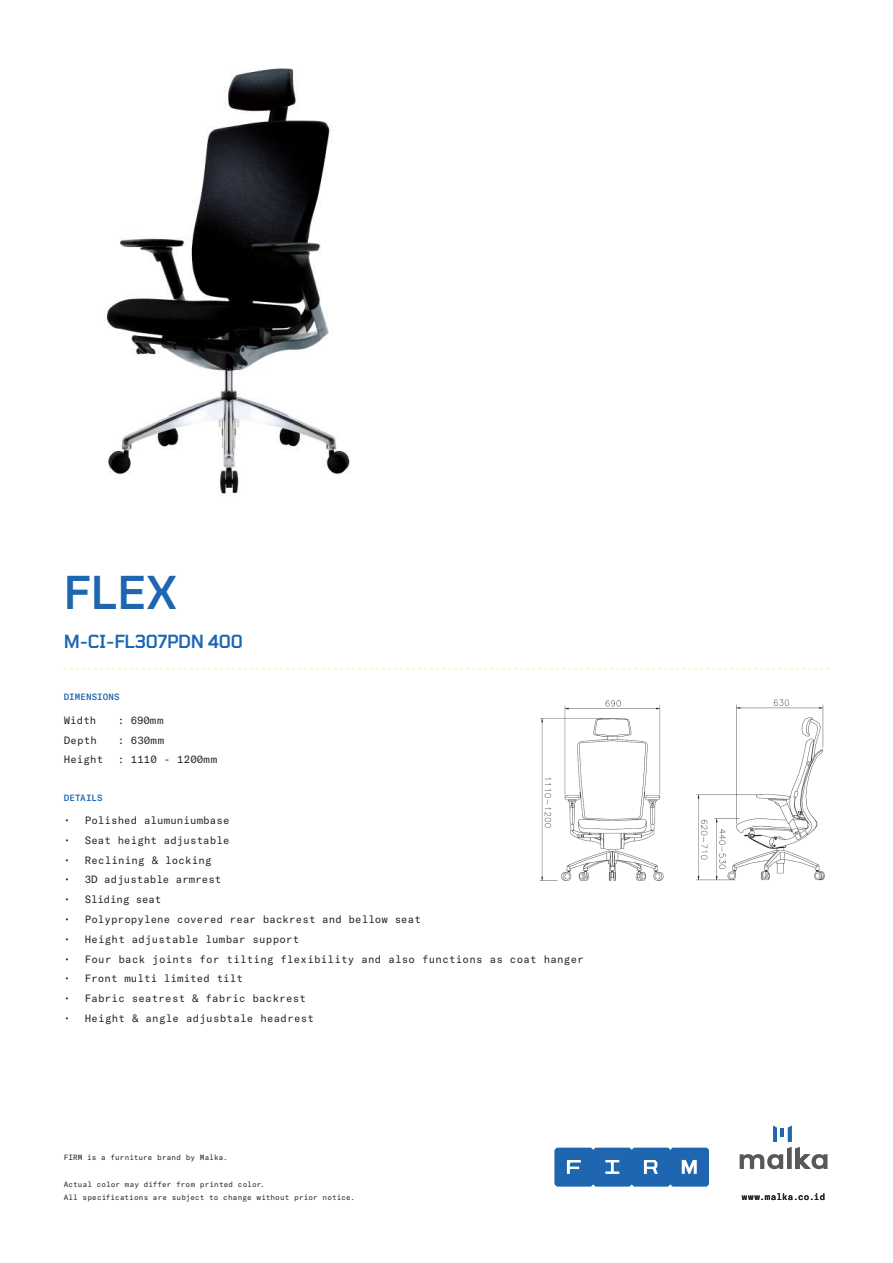
<style>
.page{position:relative;width:893px;height:1263px;background:#fff}
.page>*{position:absolute;margin:0;border:0;box-sizing:border-box;transform-origin:0 0}
.t1{font:500 45px "Tomorrow";color:#1e66b0}
.t2{font:500 18px "Tomorrow";letter-spacing:-.015em;color:#1d67b2}
.t3{font:10.5px "GT America Mono";letter-spacing:.015em;color:#231f20}
.t4{font:10.5px "GT America Mono";letter-spacing:-.015em;color:#231f20}
.t5{font:500 9px "GT America Mono";letter-spacing:.005em;color:#1d66b1}
.t6{font:9px "GT America Mono";letter-spacing:.02em;color:#231f20}
.t7{font:7.5px/13.5px "GT America Mono";letter-spacing:.01em;color:#231f20}
</style>
<div class="page">
<img style="left:106px;top:68px;width:244px;height:429px">
<img style="left:540px;top:699px;width:285px;height:182px">
<svg style="left:64px;top:669px;width:765px;height:1px"></svg>
<svg style="left:740px;top:1126px;width:87px;height:43px"></svg>
<svg style="left:555px;top:1148px;width:154px;height:38px;background:#3072b6"></svg>
<h1 class="t1" style="left:64px;top:555px;width:114px">FLEX</h1>
<h2 class="t2" style="left:64px;top:626px;width:181px">M-CI-FL307PDN 400</h2>
<p class="t5" style="left:64px;top:692px;width:58px">DIMENSIONS</p>
<p class="t3" style="left:64px;top:714px;width:34px">Width</p>
<p class="t3" style="left:118px;top:714px;width:47px">: 690mm</p>
<p class="t3" style="left:64px;top:734px;width:35px">Depth</p>
<p class="t3" style="left:118px;top:734px;width:48px">: 630mm</p>
<p class="t3" style="left:64px;top:754px;width:41px">Height</p>
<p class="t3" style="left:118px;top:754px;width:101px">: 1110 - 1200mm</p>
<p class="t5" style="left:64px;top:792px;width:40px">DETAILS</p>
<p class="t3" style="left:64px;top:814px;width:167px">• Polished alumuniumbase</p>
<p class="t3" style="left:64px;top:834px;width:167px">• Seat height adjustable</p>
<p class="t3" style="left:64px;top:854px;width:149px">• Reclining &amp; locking</p>
<p class="t3" style="left:64px;top:874px;width:159px">• 3D adjustable armrest</p>
<p class="t4" style="left:64px;top:893px;width:99px">• Sliding seat</p>
<p class="t3" style="left:64px;top:913px;width:359px">• Polypropylene covered rear backrest and bellow seat</p>
<p class="t3" style="left:64px;top:933px;width:237px">• Height adjustable lumbar support</p>
<p class="t3" style="left:64px;top:953px;width:522px">• Four back joints for tilting flexibility and also functions as coat hanger</p>
<p class="t3" style="left:64px;top:972px;width:181px">• Front multi limited tilt</p>
<p class="t3" style="left:64px;top:992px;width:244px">• Fabric seatrest &amp; fabric backrest</p>
<p class="t3" style="left:64px;top:1012px;width:252px">• Height &amp; angle adjusbtale headrest</p>
<p class="t7" style="left:64px;top:1150px;width:165px">FIRM is a furniture brand by Malka.</p>
<p class="t7" style="left:64px;top:1177px;width:293px">Actual color may differ from printed color.<br>All specifications are subject to change without prior notice.</p>
<p class="t6" style="left:742px;top:1192px;width:85px">www.malka.co.id</p>
</div>
